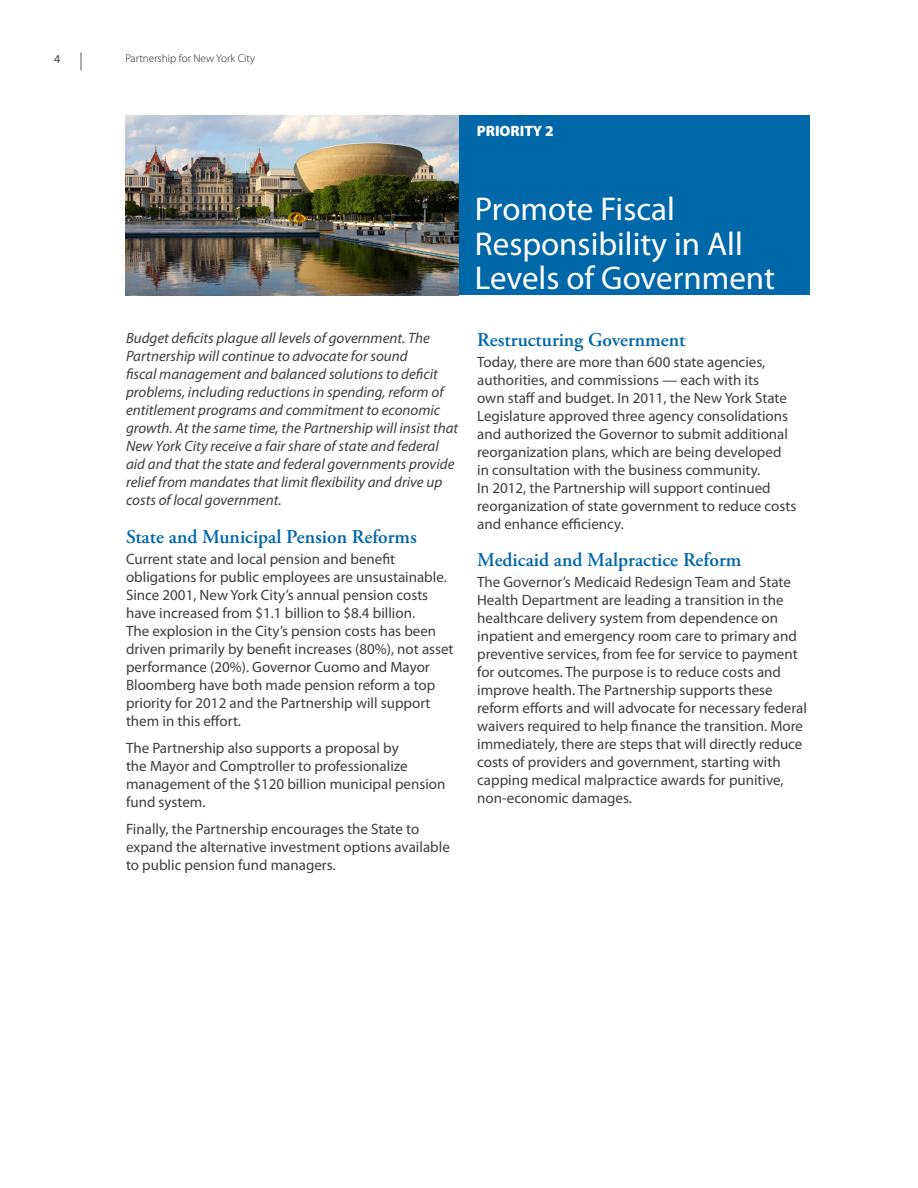
<style>
.page{position:relative;width:918px;height:1188px;background:#fff}
.page>*{position:absolute;margin:0;border:0;box-sizing:border-box;transform-origin:0 0}
.t1{font:33px/34.5px "Myriad Pro";color:#fff}
.t2{font:600 19.5px "Adobe Garamond Pro";color:#0068a9}
.t3{font:15px/18px "Myriad Pro";color:#3e3e3f}
.t4{font:italic 15px/18px "Myriad Pro";color:#3e3e3f}
.t5{font:900 15px "Myriad Pro";color:#fff}
.t6{font:12px "Myriad Pro";color:#3e3e3f}
.t7{font:300 11.25px "Myriad Pro";color:#231f20}
</style>
<div class="page">
<svg style="left:81px;top:52px;width:1px;height:18px"></svg>
<div style="left:126px;top:115px;width:684px;height:180px;background:#0068a9"></div>
<img style="left:126px;top:115px;width:333px;height:180px">
<p class="t6" style="left:54px;top:52px;width:8px">4</p>
<p class="t7" style="left:125px;top:52px;width:131px">Partnership for New York City</p>
<p class="t5" style="left:477px;top:121px;width:79px">PRIORITY 2</p>
<p class="t4" style="left:126px;top:329px;width:334px">Budget deficits plague all levels of government. The Partnership will continue to advocate for sound<br>fiscal management and balanced solutions to deficit problems, including reductions in spending, reform of entitlement programs and commitment to economic growth. At the same time, the Partnership will insist that New York City receive a fair share of state and federal aid and that the state and federal governments provide relief from mandates that limit flexibility and drive up costs of local government.</p>
<h2 class="t2" style="left:126px;top:525px;width:292px">State and Municipal Pension Reforms</h2>
<p class="t3" style="left:126px;top:549px;width:329px">Current state and local pension and benefit obligations for public employees are unsustainable.<br>Since 2001, New York City’s annual pension costs have increased from $1.1 billion to $8.4 billion.<br>The explosion in the City’s pension costs has been driven primarily by benefit increases (80%), not asset performance (20%). Governor Cuomo and Mayor Bloomberg have both made pension reform a top priority for 2012 and the Partnership will support them in this effort.</p>
<p class="t3" style="left:126px;top:738px;width:321px">The Partnership also supports a proposal by<br>the Mayor and Comptroller to professionalize management of the $120 billion municipal pension fund system.</p>
<p class="t3" style="left:126px;top:819px;width:325px">Finally, the Partnership encourages the State to expand the alternative investment options available to public pension fund managers.</p>
<h1 class="t1" style="left:475px;top:191px;width:302px">Promote Fiscal<br>Responsibility in All<br>Levels of Government</h1>
<h2 class="t2" style="left:477px;top:329px;width:210px">Restructuring Government</h2>
<p class="t3" style="left:477px;top:353px;width:321px">Today, there are more than 600 state agencies, authorities, and commissions — each with its<br>own staff and budget. In 2011, the New York State Legislature approved three agency consolidations and authorized the Governor to submit additional reorganization plans, which are being developed in consultation with the business community.<br>In 2012, the Partnership will support continued reorganization of state government to reduce costs and enhance efficiency.</p>
<h2 class="t2" style="left:477px;top:549px;width:266px">Medicaid and Malpractice Reform</h2>
<p class="t3" style="left:477px;top:573px;width:331px">The Governor’s Medicaid Redesign Team and State Health Department are leading a transition in the healthcare delivery system from dependence on inpatient and emergency room care to primary and preventive services, from fee for service to payment for outcomes. The purpose is to reduce costs and improve health. The Partnership supports these reform efforts and will advocate for necessary federal waivers required to help finance the transition. More immediately, there are steps that will directly reduce costs of providers and government, starting with capping medical malpractice awards for punitive, non-economic damages.</p>
</div>
